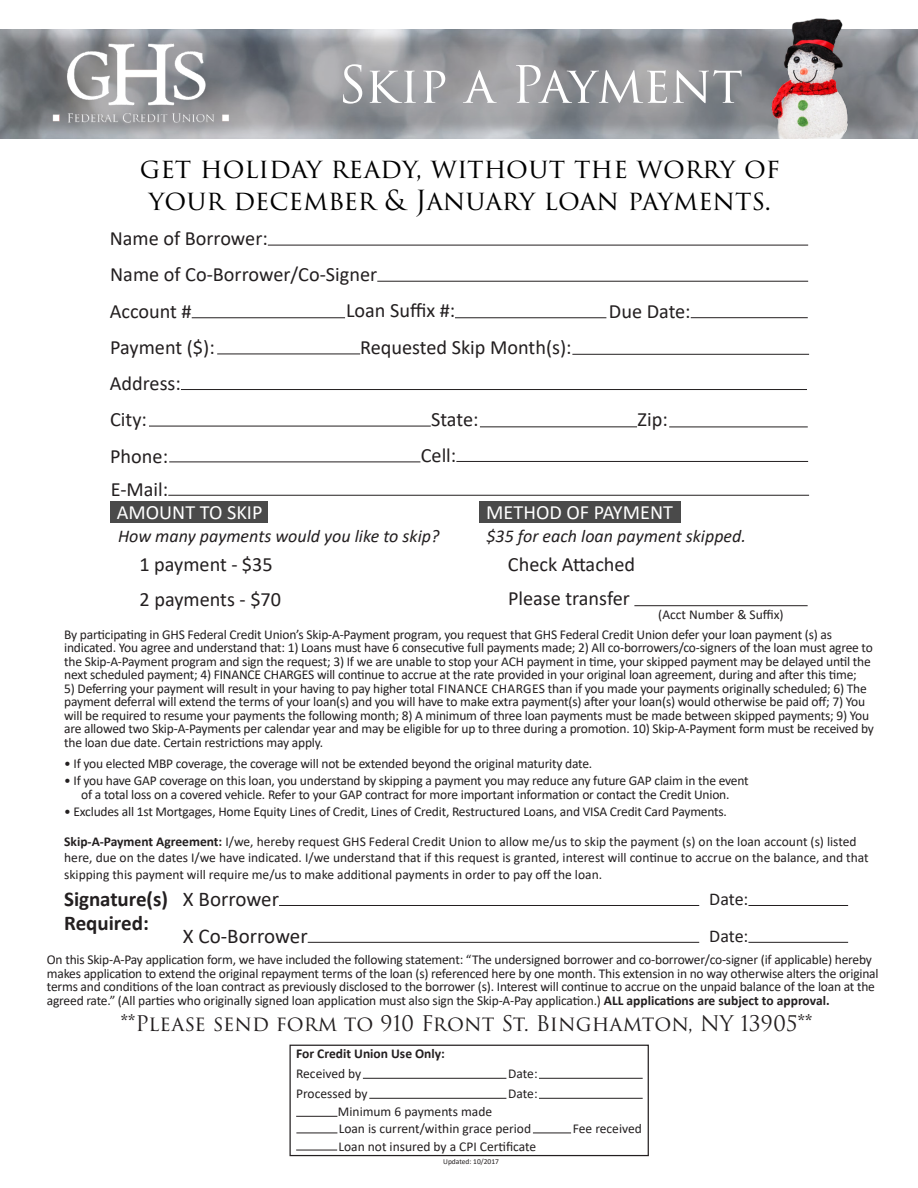
<style>
.page{position:relative;width:918px;height:1188px;background:#fff}
.page>*{position:absolute;margin:0;border:0;box-sizing:border-box;transform-origin:0 0}
.t1{font:50.1px "Trajan Pro 3";color:#fff}
.t2{font:27px/32.4px "Trajan Pro 3";color:#000;text-align:center}
.t3{font:21px "Trajan Pro 3";color:#231f20}
.t4{font:700 21px "Calibri";letter-spacing:-.005em;color:#231f20}
.t5{font:21px "Calibri";color:#231f20}
.t6{font:20.25px "Calibri";color:#231f20}
.t7{font:20.25px "Calibri";color:#fff}
.t8{font:italic 18px "Calibri";color:#231f20}
.t9{font:18px "Calibri";letter-spacing:-.01em;color:#231f20}
.t10{font:13.5px/13.5px "Calibri";letter-spacing:-.015em;color:#231f20}
.t11{font:700 13.5px "Calibri";color:#231f20}
.t12{font:7.5px "Calibri";color:#231f20}
.s1{font-weight:700}
</style>
<div class="page">
<hr style="left:268px;top:245px;width:540px;height:1px;background:#231f20">
<hr style="left:377px;top:281px;width:431px;height:1px;background:#231f20">
<hr style="left:192px;top:317px;width:153px;height:1px;background:#231f20">
<hr style="left:455px;top:317px;width:151px;height:1px;background:#231f20">
<hr style="left:691px;top:317px;width:117px;height:1px;background:#231f20">
<hr style="left:217px;top:354px;width:143px;height:1px;background:#231f20">
<hr style="left:181px;top:389px;width:626px;height:1px;background:#231f20">
<hr style="left:480px;top:426px;width:157px;height:1px;background:#231f20">
<hr style="left:149px;top:426px;width:282px;height:1px;background:#231f20">
<hr style="left:669px;top:426px;width:139px;height:1px;background:#231f20">
<hr style="left:169px;top:461px;width:251px;height:1px;background:#231f20">
<hr style="left:456px;top:461px;width:352px;height:1px;background:#231f20">
<hr style="left:168px;top:495px;width:641px;height:1px;background:#231f20">
<div style="left:479px;top:501px;width:202px;height:22px;background:#4a4a4a"></div>
<hr style="left:634px;top:605px;width:174px;height:1px;background:#231f20">
<div style="left:111px;top:501px;width:157px;height:22px;background:#4a4a4a"></div>
<hr style="left:572px;top:354px;width:237px;height:1px;background:#231f20">
<div style="left:0;top:28px;width:918px;height:113px;background:#231f20;opacity:.28"></div>
<img style="left:671px;top:18px;width:235px;height:121px">
<img style="left:48px;top:38px;width:186px;height:91px">
<hr style="left:279px;top:905px;width:420px;height:1px;background:#231f20">
<hr style="left:308px;top:942px;width:391px;height:1px;background:#231f20">
<hr style="left:748px;top:942px;width:100px;height:1px;background:#231f20">
<hr style="left:748px;top:905px;width:100px;height:1px;background:#231f20">
<div style="left:289px;top:1045px;width:360px;height:111px;border:1px solid #231f20"></div>
<hr style="left:533px;top:1133px;width:38px;height:1px;background:#231f20">
<hr style="left:296px;top:1133px;width:41px;height:1px;background:#231f20">
<hr style="left:296px;top:1150px;width:41px;height:1px;background:#231f20">
<hr style="left:363px;top:1078px;width:143px;height:1px;background:#231f20">
<hr style="left:369px;top:1098px;width:137px;height:1px;background:#231f20">
<hr style="left:539px;top:1078px;width:104px;height:1px;background:#231f20">
<hr style="left:539px;top:1098px;width:104px;height:1px;background:#231f20">
<hr style="left:296px;top:1116px;width:41px;height:1px;background:#231f20">
<p class="t1" style="left:338px;top:50px;width:407px">Skip a Payment</p>
<p class="t2" style="left:140px;top:153px;width:642px">get holiday ready, without the worry of your december &amp; January loan payments.</p>
<p class="t6" style="left:110px;top:224px;width:160px">Name of Borrower:</p>
<p class="t6" style="left:110px;top:260px;width:269px">Name of Co-Borrower/Co-Signer</p>
<p class="t6" style="left:110px;top:297px;width:83px">Account #</p>
<p class="t6" style="left:346px;top:297px;width:111px">Loan Suffix #:</p>
<p class="t6" style="left:609px;top:297px;width:83px">Due Date:</p>
<p class="t6" style="left:110px;top:333px;width:106px">Payment ($):</p>
<p class="t6" style="left:110px;top:369px;width:73px">Address:</p>
<p class="t6" style="left:110px;top:405px;width:38px">City:</p>
<p class="t6" style="left:431px;top:405px;width:49px">State:</p>
<p class="t6" style="left:638px;top:405px;width:32px">Zip:</p>
<p class="t6" style="left:110px;top:442px;width:59px">Phone:</p>
<p class="t6" style="left:421px;top:441px;width:37px">Cell:</p>
<p class="t6" style="left:111px;top:475px;width:59px">E-Mail:</p>
<p class="t6" style="left:360px;top:333px;width:213px">Requested Skip Month(s):</p>
<p class="t7" style="left:117px;top:498px;width:147px">AMOUNT TO SKIP</p>
<p class="t8" style="left:118px;top:524px;width:323px">How many payments would you like to skip?</p>
<p class="t6" style="left:140px;top:550px;width:135px">1 payment - $35</p>
<p class="t6" style="left:140px;top:585px;width:143px">2 payments - $70</p>
<p class="t7" style="left:486px;top:499px;width:188px">METHOD OF PAYMENT</p>
<p class="t8" style="left:486px;top:524px;width:261px">$35 for each loan payment skipped.</p>
<p class="t6" style="left:508px;top:550px;width:129px">Check Attached</p>
<p class="t6" style="left:508px;top:584px;width:123px">Please transfer</p>
<p class="t10" style="left:658px;top:607px;width:127px">(Acct Number &amp; Suffix)</p>
<p class="t10" style="left:64px;top:627px;width:810px">By participating in GHS Federal Credit Union’s Skip-A-Payment program, you request that GHS Federal Credit Union defer your loan payment (s) as indicated. You agree and understand that: 1) Loans must have 6 consecutive full payments made; 2) All co-borrowers/co-signers of the loan must agree to the Skip-A-Payment program and sign the request; 3) If we are unable to stop your ACH payment in time, your skipped payment may be delayed until the next scheduled payment; 4) FINANCE CHARGES will continue to accrue at the rate provided in your original loan agreement, during and after this time;</p>
<p class="t10" style="left:64px;top:681px;width:811px">5) Deferring your payment will result in your having to pay higher total FINANCE CHARGES than if you made your payments originally scheduled; 6) The payment deferral will extend the terms of your loan(s) and you will have to make extra payment(s) after your loan(s) would otherwise be paid off; 7) You will be required to resume your payments the following month; 8) A minimum of three loan payments must be made between skipped payments; 9) You are allowed two Skip-A-Payments per calendar year and may be eligible for up to three during a promotion. 10) Skip-A-Payment form must be received by the loan due date. Certain restrictions may apply.</p>
<p class="t10" style="left:64px;top:756px;width:530px">• If you elected MBP coverage, the coverage will not be extended beyond the original maturity date.</p>
<p class="t10" style="left:64px;top:804px;width:664px">• Excludes all 1st Mortgages, Home Equity Lines of Credit, Lines of Credit, Restructured Loans, and VISA Credit Card Payments.</p>
<p class="t10" style="left:64px;top:774px;width:686px;text-align:center">• If you have GAP coverage on this loan, you understand by skipping a payment you may reduce any future GAP claim in the event of a total loss on a covered vehicle. Refer to your GAP contract for more important information or contact the Credit Union.</p>
<p class="t10" style="left:64px;top:833px;width:806px;line-height:16.5px"><span class="s1">Skip-A-Payment Agreement:</span> I/we, hereby request GHS Federal Credit Union to allow me/us to skip the payment (s) on the loan account (s) listed here, due on the dates I/we have indicated. I/we understand that if this request is granted, interest will continue to accrue on the balance, and that skipping this payment will require me/us to make additional payments in order to pay off the loan.</p>
<p class="t4" style="left:64px;top:885px;width:105px">Signature(s)</p>
<p class="t4" style="left:64px;top:909px;width:86px">Required:</p>
<p class="t5" style="left:183px;top:885px;width:98px">X Borrower</p>
<p class="t5" style="left:183px;top:922px;width:126px">X Co-Borrower</p>
<p class="t9" style="left:709px;top:924px;width:41px">Date:</p>
<p class="t9" style="left:709px;top:887px;width:41px">Date:</p>
<p class="t10" style="left:47px;top:953px;width:833px">On this Skip-A-Pay application form, we have included the following statement: “The undersigned borrower and co-borrower/co-signer (if applicable) hereby makes application to extend the original repayment terms of the loan (s) referenced here by one month. This extension in no way otherwise alters the original terms and conditions of the loan contract as previously disclosed to the borrower (s). Interest will continue to accrue on the unpaid balance of the loan at the agreed rate.” (All parties who originally signed loan application must also sign the Skip-A-Pay application.) <span class="s1">ALL applications are subject to approval.</span></p>
<p class="t3" style="left:121px;top:1009px;width:693px">**Please send form to 910 Front St. Binghamton, NY 13905**</p>
<p class="t11" style="left:296px;top:1044px;width:150px">For Credit Union Use Only:</p>
<p class="t10" style="left:296px;top:1067px;width:67px">Received by</p>
<p class="t10" style="left:338px;top:1105px;width:156px">Minimum 6 payments made</p>
<p class="t10" style="left:339px;top:1122px;width:194px">Loan is current/within grace period</p>
<p class="t10" style="left:338px;top:1139px;width:199px">Loan not insured by a CPI Certificate</p>
<p class="t10" style="left:508px;top:1067px;width:31px">Date:</p>
<p class="t10" style="left:296px;top:1087px;width:73px">Processed by</p>
<p class="t10" style="left:508px;top:1087px;width:31px">Date:</p>
<p class="t12" style="left:443px;top:1157px;width:57px">Updated: 10/2017</p>
<p class="t10" style="left:573px;top:1121px;width:71px">Fee received</p>
</div>
